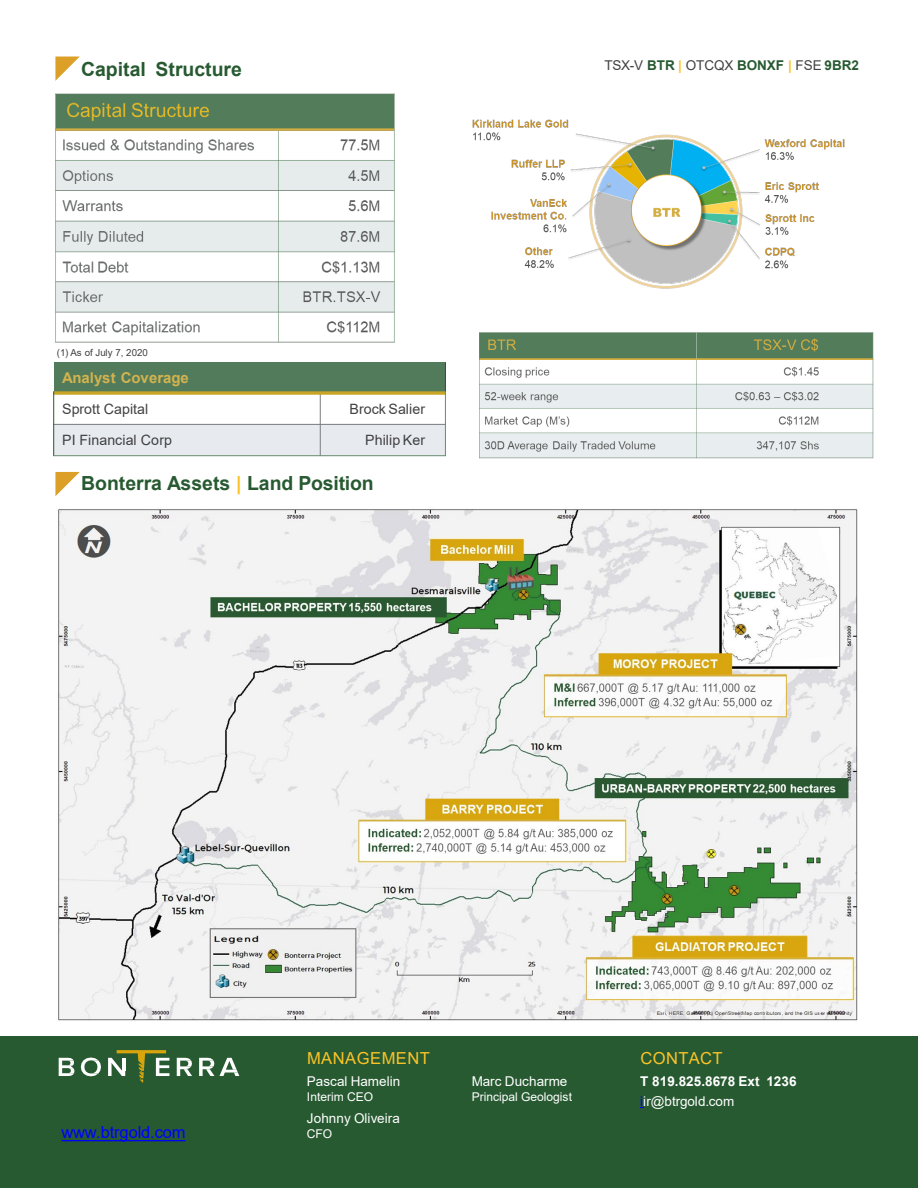
<style>
.page{position:relative;width:918px;height:1188px;background:#fff}
.page>*{position:absolute;margin:0;border:0;box-sizing:border-box;transform-origin:0 0}
.t1{font:700 19.5px "Arial";color:#275a31}
.t2{font:16.5px "Arial";letter-spacing:.03em;color:#fbc328}
.t3{font:16.5px "Arial";letter-spacing:-.015em;color:#00f}
.t4{font:700 15px "Arial";color:#d2b34f}
.t5{font:14.25px "Arial";color:#414042}
.t6{font:13.5px "Arial";letter-spacing:.005em;color:#fff}
.t7{font:13.5px "Arial";letter-spacing:-.005em;color:#414042}
.t8{font:700 13.5px "Arial";letter-spacing:.005em;color:#fff}
.t9{font:12px "Arial";letter-spacing:-.005em;color:#fff}
.t10{font:9.75px "Arial";color:#414042}
.s1{color:#fbc328}
.s2{font-weight:700;color:#275a31}
.s3{font-weight:700;color:#fbc328}
.s4{color:#00f}
</style>
<div class="page">
<div style="left:0;top:1036px;width:918px;height:152px;background:#275a31"></div>
<svg style="left:62px;top:1140px;width:123px;height:1px"></svg>
<svg style="left:55px;top:57px;width:24px;height:24px"></svg>
<div style="left:54px;top:363px;width:391px;height:30px;background:#527b5b"></div>
<div style="left:54px;top:424px;width:266px;height:32px;background:#e7ebef"></div>
<div style="left:320px;top:424px;width:125px;height:32px;background:#e7ebef"></div>
<hr style="left:320px;top:391px;width:1px;height:65px;background:#7b7c7f">
<svg style="left:54px;top:391px;width:391px;height:4px;background:#c1a637"></svg>
<hr style="left:53px;top:424px;width:393px;height:1px;background:#7b7c7f">
<hr style="left:53px;top:391px;width:1px;height:65px;background:#275a31">
<svg style="left:445px;top:363px;width:1px;height:28px"></svg>
<hr style="left:445px;top:391px;width:1px;height:65px;background:#678c6f">
<hr style="left:53px;top:455px;width:393px;height:1px;background:#678c6f">
<svg style="left:59px;top:1058px;width:15px;height:18px"></svg>
<svg style="left:81px;top:1058px;width:20px;height:18px"></svg>
<svg style="left:108px;top:1058px;width:17px;height:18px"></svg>
<svg style="left:156px;top:1058px;width:13px;height:18px"></svg>
<svg style="left:177px;top:1058px;width:15px;height:18px"></svg>
<svg style="left:199px;top:1058px;width:40px;height:18px"></svg>
<hr style="left:117px;top:1050px;width:49px;height:3px;background:#d8a50d">
<svg style="left:138px;top:1053px;width:7px;height:30px"></svg>
<svg style="left:55px;top:472px;width:25px;height:24px"></svg>
<img style="left:479px;top:332px;width:395px;height:126px">
<img style="left:472px;top:119px;width:373px;height:170px">
<img style="left:55px;top:93px;width:340px;height:250px">
<img style="left:58px;top:509px;width:800px;height:512px">
<p class="t1" style="left:81px;top:55px;width:162px">Capital Structure</p>
<p class="t10" style="left:57px;top:346px;width:92px">(1) As of July 7, 2020</p>
<p class="t4" style="left:62px;top:367px;width:128px">Analyst Coverage</p>
<p class="t5" style="left:62px;top:399px;width:88px">Sprott Capital</p>
<p class="t5" style="left:350px;top:399px;width:77px">Brock Salier</p>
<p class="t5" style="left:62px;top:430px;width:111px">PI Financial Corp</p>
<p class="t5" style="left:365px;top:430px;width:61px">Philip Ker</p>
<p class="t1" style="left:81px;top:469px;width:294px">Bonterra Assets <span class="s1">|</span> Land Position</p>
<p class="t7" style="left:604px;top:56px;width:256px">TSX-V <span class="s2">BTR</span> <span class="s3">|</span> OTCQX <span class="s2">BONXF</span> <span class="s3">|</span> FSE <span class="s2">9BR2</span></p>
<p class="t3" style="left:62px;top:1121px;width:125px">www.btrgold.com</p>
<p class="t2" style="left:307px;top:1046px;width:124px">MANAGEMENT</p>
<p class="t6" style="left:307px;top:1072px;width:95px">Pascal Hamelin</p>
<p class="t9" style="left:307px;top:1088px;width:68px">Interim CEO</p>
<p class="t6" style="left:307px;top:1109px;width:95px">Johnny Oliveira</p>
<p class="t9" style="left:307px;top:1126px;width:27px">CFO</p>
<p class="t6" style="left:472px;top:1072px;width:97px">Marc Ducharme</p>
<p class="t9" style="left:472px;top:1089px;width:102px">Principal Geologist</p>
<p class="t2" style="left:641px;top:1046px;width:84px">CONTACT</p>
<p class="t8" style="left:640px;top:1072px;width:158px">T 819.825.8678 Ext 1236</p>
<p class="t6" style="left:640px;top:1092px;width:96px"><span class="s4">i</span>ir@btrgold.com</p>
</div>
